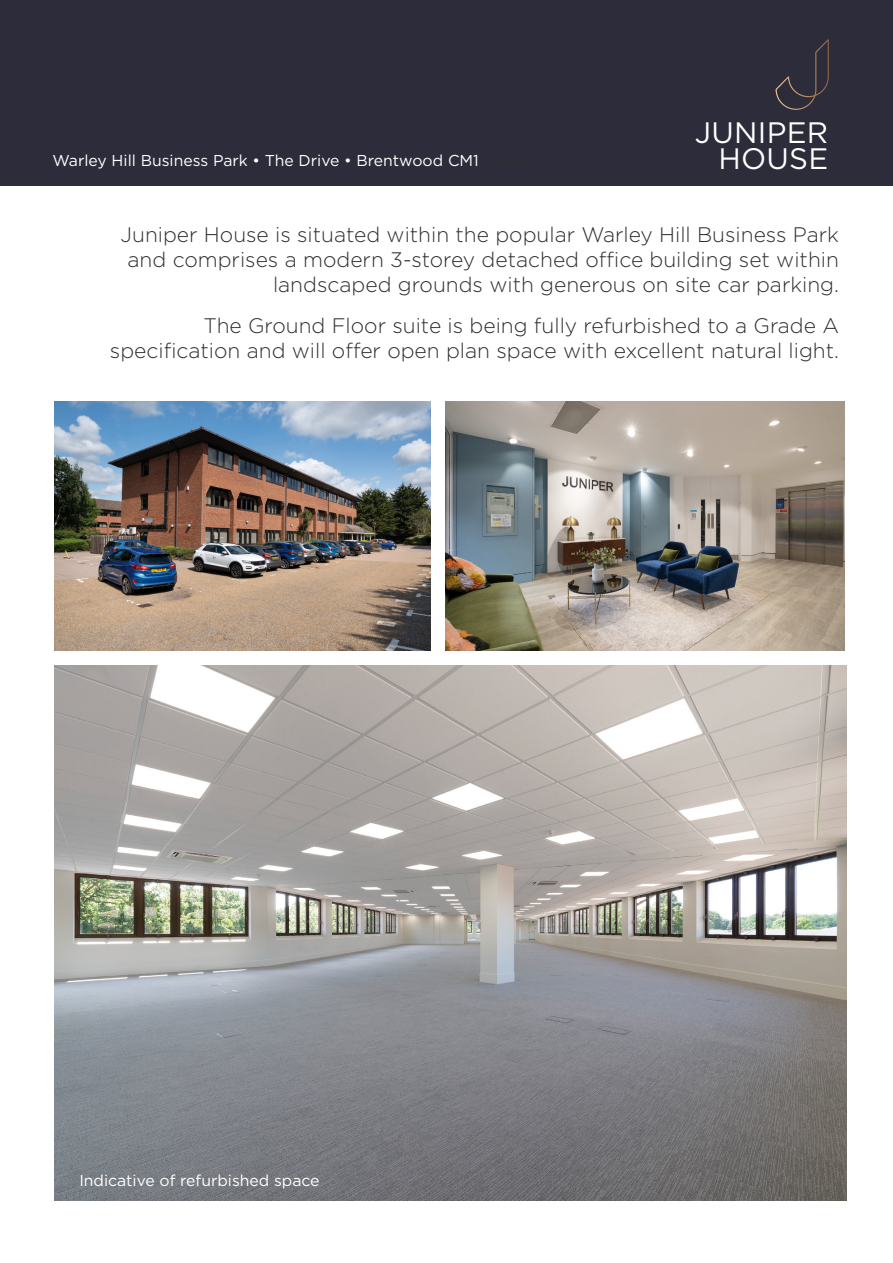
<style>
.page{position:relative;width:893px;height:1263px;background:#fff}
.page>*{position:absolute;margin:0;border:0;box-sizing:border-box;transform-origin:0 0}
.t1{font:29.55px "Gotham";letter-spacing:.01em;color:#fff}
.t2{font:300 21px/25.2px "Gotham";color:#2c2e31;text-align:right}
.t3{font:15.75px "Gotham";color:#fff}
.s1{color:#2c2e31}
</style>
<div class="page">
<div style="left:0;top:0;width:893px;height:185px;background:#2c2c3b"></div>
<svg style="left:775px;top:39px;width:54px;height:71px"></svg>
<img style="left:55px;top:402px;width:375px;height:249px">
<img style="left:54px;top:666px;width:792px;height:535px">
<img style="left:446px;top:401px;width:399px;height:250px">
<p class="t3" style="left:53px;top:151px;width:474px">Warley Hill Business Park • The Drive • Brentwood CM1<span class="s1">3 3BE</span></p>
<p class="t1" style="left:695px;top:114px;width:135px">JUNIPER</p>
<p class="t1" style="left:718px;top:140px;width:112px">HOUSE</p>
<p class="t2" style="left:121px;top:221px;width:720px">Juniper House is situated within the popular Warley Hill Business Park and comprises a modern 3-storey detached office building set within landscaped grounds with generous on site car parking.</p>
<p class="t2" style="left:110px;top:312px;width:730px">The Ground Floor suite is being fully refurbished to a Grade A specification and will offer open plan space with excellent natural light.</p>
<p class="t3" style="left:79px;top:1170px;width:242px">Indicative of refurbished space</p>
</div>
